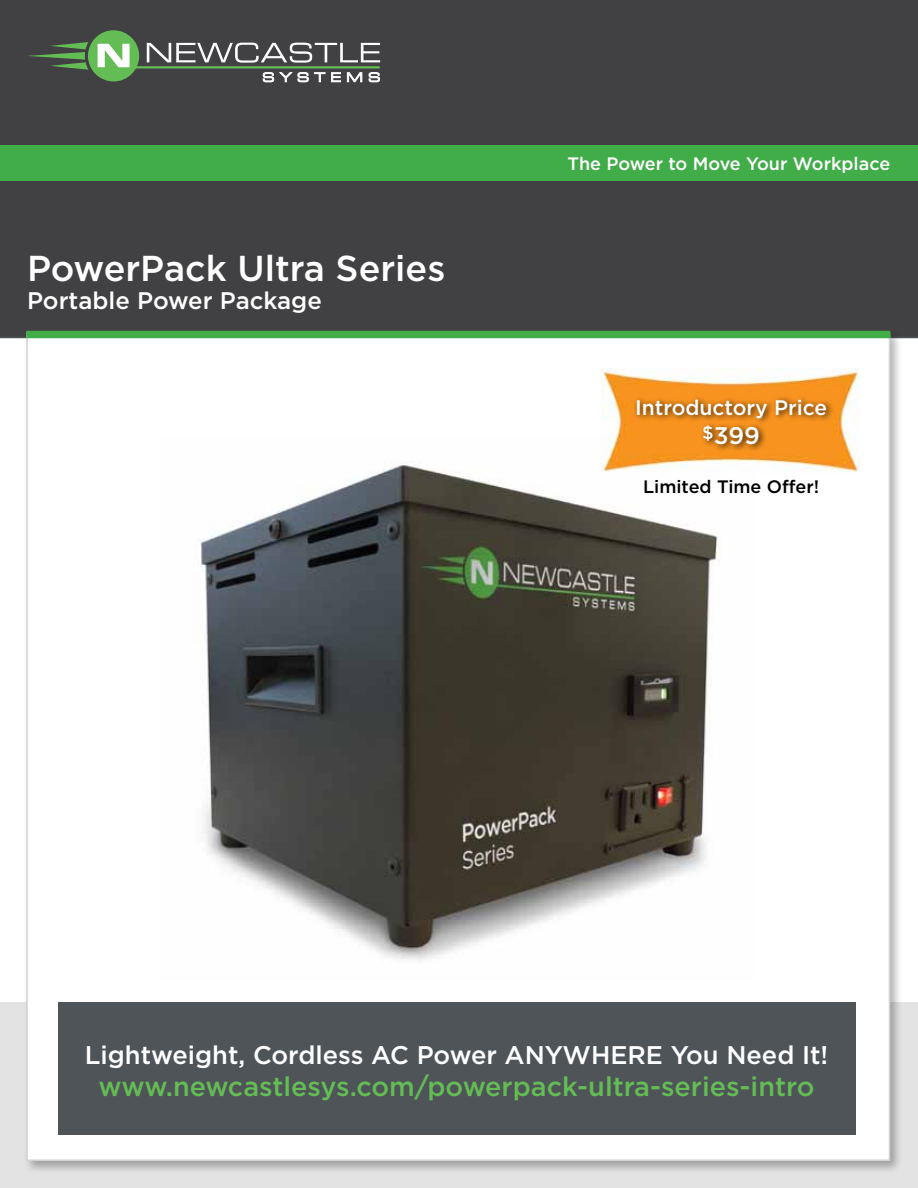
<style>
.page{position:relative;width:918px;height:1188px;background:#fff}
.page>*{position:absolute;margin:0;border:0;box-sizing:border-box;transform-origin:0 0}
.t1{font:500 36px "Gotham";color:#fff}
.t2{font:500 27px "Gotham";color:#63bc54}
.t3{font:500 25.5px "Gotham";color:#fff}
.t4{font:500 24px "Gotham";color:#fff}
.t5{font:500 21px "Gotham";color:#fff}
.t6{font:500 18px "Gotham";color:#fff}
.t7{font:500 18px "Gotham";color:#000}
</style>
<div class="page">
<div style="left:0;top:0;width:918px;height:338px;background:#414042"></div>
<div style="left:0;top:146px;width:918px;height:35px;background:#41ad49"></div>
<div style="left:0;top:1002px;width:918px;height:186px;background:#e2e3e2"></div>
<div style="left:88px;top:30px;width:51px;height:51px;background:#63bc54;border-radius:50%"></div>
<svg style="left:98px;top:44px;width:32px;height:23px"></svg>
<svg style="left:147px;top:43px;width:233px;height:20px"></svg>
<hr style="left:134px;top:66px;width:246px;height:2px;background:#63bc54">
<svg style="left:263px;top:72px;width:78px;height:10px"></svg>
<svg style="left:347px;top:72px;width:15px;height:10px"></svg>
<svg style="left:369px;top:72px;width:11px;height:10px"></svg>
<svg style="left:27px;top:42px;width:61px;height:28px"></svg>
<div style="left:23px;top:329px;width:880px;height:845px;background:#000;opacity:.3"></div>
<div style="left:26px;top:332px;width:864px;height:829px;background:#fff;border:2px solid #d1d3d4"></div>
<div style="left:26px;top:331px;width:864px;height:7px;background:#41ad49"></div>
<img style="left:198px;top:455px;width:520px;height:505px">
<div style="left:58px;top:1002px;width:797px;height:133px;background:#4f5458"></div>
<img style="left:602px;top:368px;width:258px;height:105px">
<div style="left:633px;top:395px;width:201px;height:57px;background:#000;opacity:.75"></div>
<h1 class="t1" style="left:27px;top:247px;width:420px">PowerPack Ultra Series</h1>
<p class="t4" style="left:27px;top:287px;width:296px">Portable Power Package</p>
<p class="t6" style="left:567px;top:154px;width:324px">The Power to Move Your Workplace</p>
<p class="t5" style="left:635px;top:395px;width:194px">Introductory Price</p>
<p class="t4" style="left:702px;top:421px;width:59px"><sup>$</sup>399</p>
<p class="t7" style="left:643px;top:477px;width:178px">Limited Time Offer!</p>
<p class="t3" style="left:85px;top:1040px;width:745px">Lightweight, Cordless AC Power ANYWHERE You Need It!</p>
<p class="t2" style="left:98px;top:1071px;width:718px">www.newcastlesys.com/powerpack-ultra-series-intro</p>
</div>
